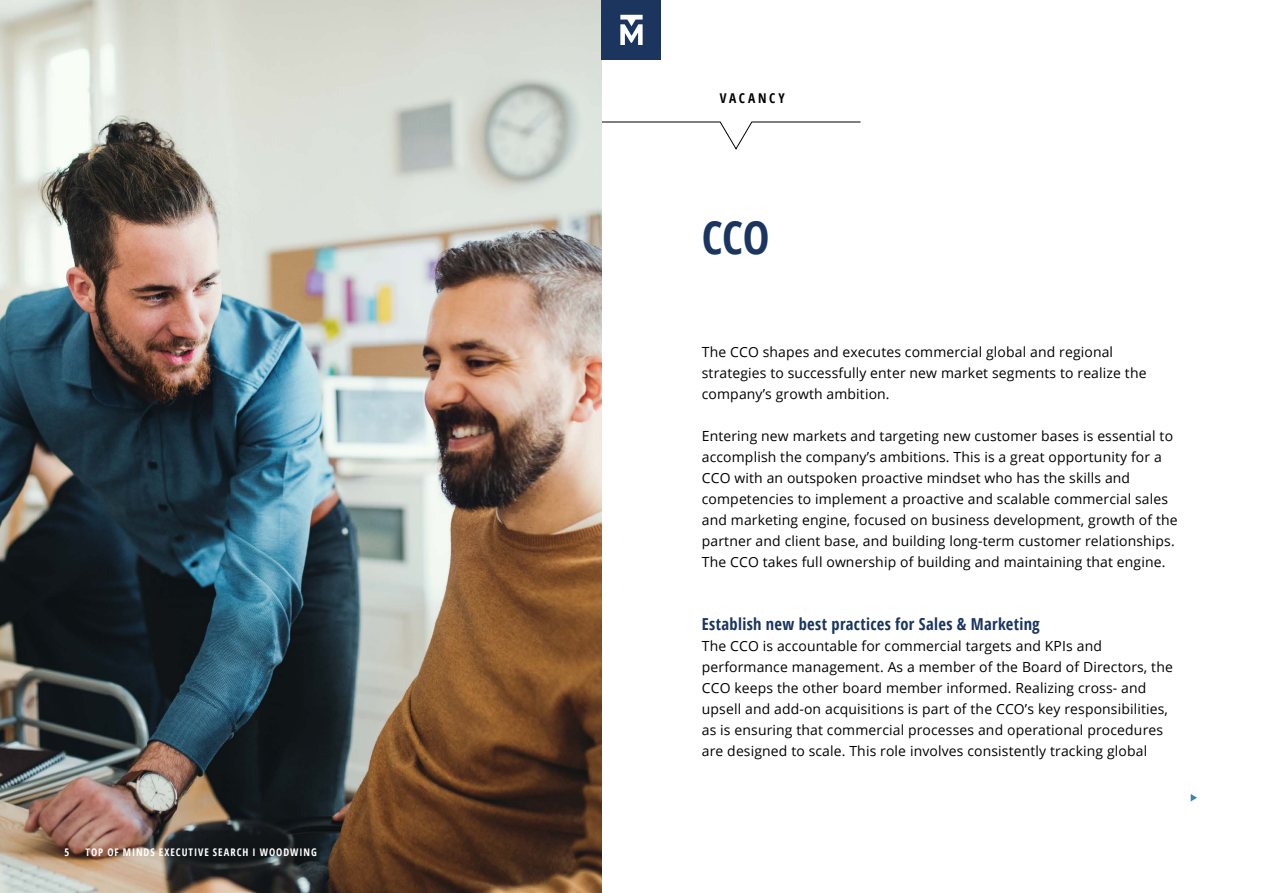
<style>
.page{position:relative;width:1263px;height:893px;background:#fff}
.page>*{position:absolute;margin:0;border:0;box-sizing:border-box;transform-origin:0 0}
.t1{font:700 condensed 45px "Open Sans";color:#1a355f}
.t2{font:700 condensed 16.5px "Open Sans";letter-spacing:.02em;color:#1a355f}
.t3{font:13.95px/21px "Open Sans";letter-spacing:.01em;color:#000}
.t4{font:700 condensed 13.5px "Open Sans";letter-spacing:.205em;color:#000}
.t5{font:700 condensed 10.5px "Open Sans";letter-spacing:.09em;color:#fff}
</style>
<div class="page">
<svg style="left:601px;top:122px;width:260px;height:28px"></svg>
<img style="left:0;top:0;width:601px;height:893px">
<svg style="left:1191px;top:794px;width:6px;height:7px"></svg>
<div style="left:601px;top:0;width:60px;height:60px;background:#1c355e"></div>
<svg style="left:620px;top:15px;width:23px;height:30px"></svg>
<p class="t5" style="left:64px;top:845px;width:6px">5</p>
<p class="t5" style="left:86px;top:845px;width:233px">TOP OF MINDS EXECUTIVE SEARCH I WOODWING</p>
<p class="t4" style="left:720px;top:89px;width:66px">VACANCY</p>
<h1 class="t1" style="left:702px;top:206px;width:69px">CCO</h1>
<p class="t3" style="left:702px;top:341px;width:446px">The CCO shapes and executes commercial global and regional strategies to successfully enter new market segments to realize the company’s growth ambition.</p>
<p class="t3" style="left:702px;top:425px;width:477px">Entering new markets and targeting new customer bases is essential to accomplish the company’s ambitions. This is a great opportunity for a CCO with an outspoken proactive mindset who has the skills and competencies to implement a proactive and scalable commercial sales and marketing engine, focused on business development, growth of the partner and client base, and building long-term customer relationships.<br>The CCO takes full ownership of building and maintaining that engine.</p>
<p class="t2" style="left:702px;top:612px;width:339px">Establish new best practices for Sales &amp; Marketing</p>
<p class="t3" style="left:702px;top:635px;width:472px">The CCO is accountable for commercial targets and KPIs and performance management. As a member of the Board of Directors, the CCO keeps the other board member informed. Realizing cross- and upsell and add-on acquisitions is part of the CCO’s key responsibilities, as is ensuring that commercial processes and operational procedures are designed to scale. This role involves consistently tracking global</p>
</div>
